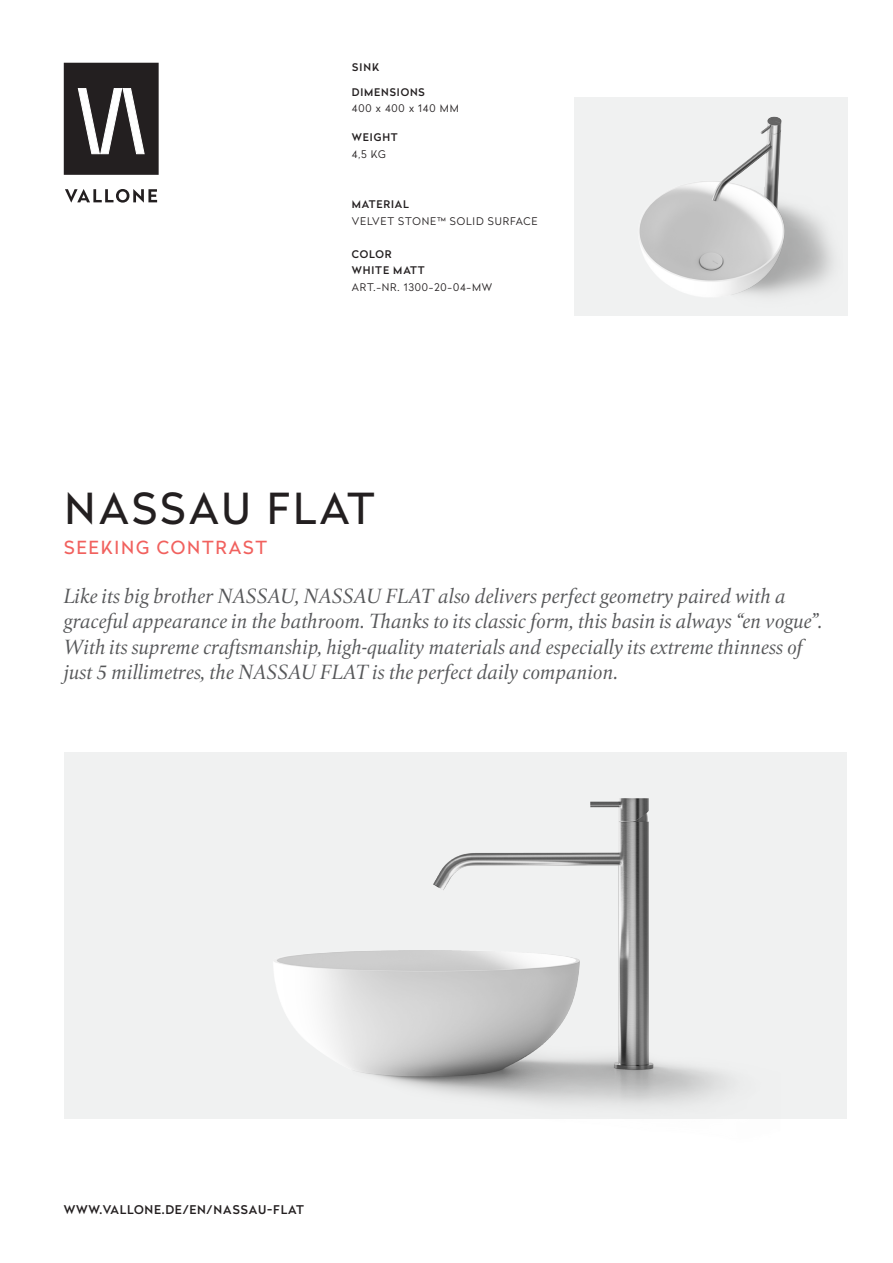
<style>
.page{position:relative;width:893px;height:1263px;background:#fff}
.page>*{position:absolute;margin:0;border:0;box-sizing:border-box;transform-origin:0 0}
.t1{font:42.6px "Radikal";letter-spacing:.08em;color:#231f20}
.t2{font:italic 21px/25.5px "Quant";color:#57585a;scale:.94 1}
.t3{font:18px "Radikal";letter-spacing:.1em;color:#f1615e}
.t4{font:500 12px "Radikal";letter-spacing:.06em;color:#231f20}
.t5{font:300 10.5px "Radikal";letter-spacing:.08em;color:#231f20}
.t6{font:500 10.5px/16.5px "Radikal";letter-spacing:.08em;color:#231f20}
</style>
<div class="page">
<svg style="left:65px;top:189px;width:92px;height:14px"></svg>
<div style="left:65px;top:64px;width:92px;height:109px;background:#231f20"></div>
<div style="left:64px;top:63px;width:95px;height:112px;border:3px solid #231f20"></div>
<svg style="left:78px;top:88px;width:67px;height:66px"></svg>
<div style="left:574px;top:97px;width:274px;height:219px;background:#f0f1f1"></div>
<img style="left:639px;top:116px;width:194px;height:181px">
<div style="left:65px;top:752px;width:782px;height:367px;background:#f0f1f1"></div>
<img style="left:273px;top:798px;width:457px;height:308px">
<p class="t6" style="left:352px;top:58px;width:29px">SINK</p>
<p class="t6" style="left:352px;top:83px;width:74px">DIMENSIONS</p>
<p class="t5" style="left:352px;top:101px;width:108px">400 x 400 x 140 MM</p>
<p class="t6" style="left:352px;top:129px;width:47px">WEIGHT</p>
<p class="t5" style="left:352px;top:147px;width:36px">4,5 KG</p>
<p class="t6" style="left:352px;top:196px;width:59px">MATERIAL</p>
<p class="t5" style="left:352px;top:214px;width:187px">VELVET STONE™ SOLID SURFACE</p>
<p class="t6" style="left:352px;top:246px;width:74px">COLOR<br>WHITE MATT</p>
<p class="t5" style="left:352px;top:280px;width:142px">ART.-NR. 1300-20-04-MW</p>
<p class="t1" style="left:65px;top:479px;width:312px">NASSAU FLAT</p>
<p class="t3" style="left:64px;top:535px;width:204px">SEEKING CONTRAST</p>
<p class="t2" style="left:64px;top:583px;width:809px">Like its big brother NASSAU, NASSAU FLAT also delivers perfect geometry paired with a graceful appearance in the bathroom. Thanks to its classic form, this basin is always “en vogue”.<br>With its supreme craftsmanship, high-quality materials and especially its extreme thinness of just 5 millimetres, the NASSAU FLAT is the perfect daily companion.</p>
<p class="t4" style="left:64px;top:1201px;width:242px">WWW.VALLONE.DE/EN/NASSAU-FLAT</p>
</div>
